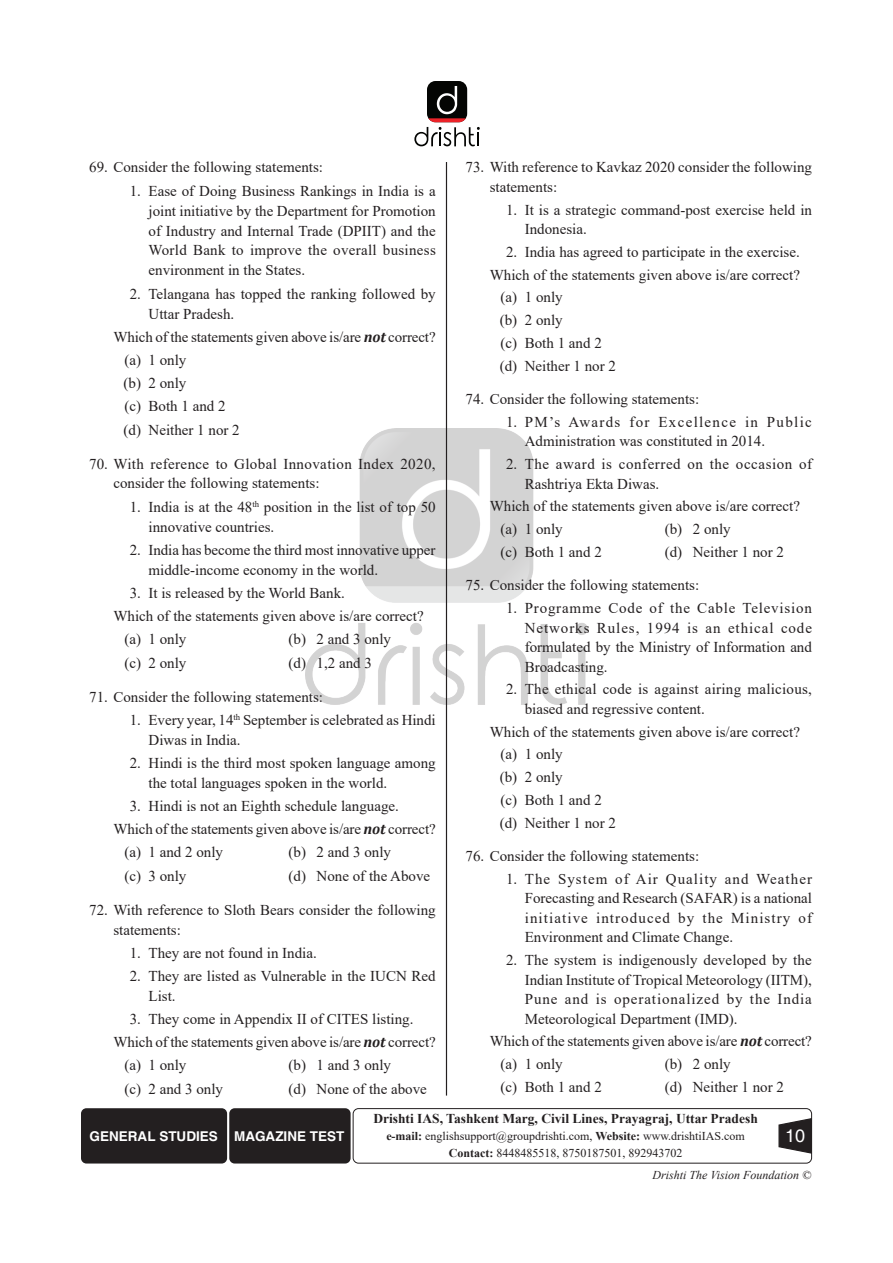
<style>
.page{position:relative;width:893px;height:1263px;background:#fff}
.page>*{position:absolute;margin:0;border:0;box-sizing:border-box;transform-origin:0 0}
.t1{font:18px "Helvetica";color:#fff}
.Options__1__2__3{font:15px/19.5px "Times New Roman";color:#231f20}
.Indent{font:15px "Times New Roman";letter-spacing:-.005em;color:#231f20}
.Options__1__2__3-2{font:15px/20px "Times New Roman";letter-spacing:.025em;color:#231f20}
.Options__1__2__3-3{font:15px/19.5px "Times New Roman";letter-spacing:.02em;color:#231f20}
.Options__1__2__3-4{font:15px/19.5px "Times New Roman";letter-spacing:.035em;color:#231f20}
.t2{font:700 13.5px "Times New Roman";color:#231f20}
.t3{font:700 13.5px "Helvetica";color:#fff}
.t4{font:12px/16.4px "Times New Roman";color:#231f20;text-align:center}
.t5{font:italic 12px "Times New Roman";color:#231f20}
.s1{font-family:"Cambria";font-weight:700;font-style:italic}
.s2{font-weight:700}
</style>
<div class="page">
<img style="left:305px;top:429px;width:283px;height:275px">
<hr style="left:446px;top:162px;width:1px;height:933px;background:#231f20">
<div style="left:81px;top:1108px;width:146px;height:55px;background:#231f20;border-radius:5px"></div>
<div style="left:229px;top:1108px;width:122px;height:55px;background:#231f20;border-radius:5px"></div>
<div style="left:353px;top:1108px;width:459px;height:55px;border:1px solid #231f20;border-radius:5px"></div>
<svg style="left:778px;top:1117px;width:35px;height:37px"></svg>
<div style="left:427px;top:81px;width:40px;height:41px;background:#040503;border-radius:9px"></div>
<svg style="left:414px;top:86px;width:66px;height:60px"></svg>
<p class="Options__1__2__3" style="left:89px;top:157px;width:235px">69. Consider the following statements:</p>
<p class="Options__1__2__3" style="left:148px;top:180px;width:289px;line-height:20px;text-align:justify;text-indent:-19px">1. Ease of Doing Business Rankings in India is a joint initiative by the Department for Promotion of Industry and Internal Trade (DPIIT) and the World Bank to improve the overall business environment in the States.</p>
<p class="Options__1__2__3" style="left:148px;top:283px;width:289px;line-height:20px;text-indent:-19px">2. Telangana has topped the ranking followed by<br>Uttar Pradesh.</p>
<p class="Indent" style="left:113px;top:326px;width:324px">Which of the statements given above is/are <span class="s1">not</span> correct?</p>
<p class="Options__1__2__3" style="left:124px;top:350px;width:64px">(a) 1 only</p>
<p class="Options__1__2__3" style="left:124px;top:373px;width:64px">(b) 2 only</p>
<p class="Options__1__2__3" style="left:124px;top:396px;width:103px">(c) Both 1 and 2</p>
<p class="Options__1__2__3" style="left:124px;top:419px;width:118px">(d) Neither 1 nor 2</p>
<p class="Options__1__2__3-2" style="left:113px;top:453px;width:324px;text-indent:-24px">70. With reference to Global Innovation Index 2020, consider the following statements:</p>
<p class="Options__1__2__3" style="left:148px;top:496px;width:289px;line-height:20px;text-indent:-19px">1. India is at the 48<sup>th</sup> position in the list of top 50 innovative countries.</p>
<p class="Options__1__2__3" style="left:148px;top:539px;width:289px;line-height:20px;text-indent:-19px">2. India has become the third most innovative upper middle-income economy in the world.</p>
<p class="Options__1__2__3" style="left:130px;top:583px;width:217px">3. It is released by the World Bank.</p>
<p class="Indent" style="left:113px;top:605px;width:312px">Which of the statements given above is/are correct?</p>
<p class="Options__1__2__3" style="left:124px;top:629px;width:64px">(a) 1 only</p>
<p class="Options__1__2__3" style="left:289px;top:629px;width:104px">(b) 2 and 3 only</p>
<p class="Options__1__2__3" style="left:124px;top:652px;width:64px">(c) 2 only</p>
<p class="Options__1__2__3" style="left:289px;top:652px;width:85px">(d) 1,2 and 3</p>
<p class="Options__1__2__3" style="left:89px;top:686px;width:235px">71. Consider the following statements:</p>
<p class="Options__1__2__3" style="left:148px;top:709px;width:289px;line-height:20px;text-indent:-19px">1. Every year, 14<sup>th</sup> September is celebrated as Hindi<br>Diwas in India.</p>
<p class="Options__1__2__3" style="left:148px;top:752px;width:289px;line-height:20px;text-indent:-19px">2. Hindi is the third most spoken language among the total languages spoken in the world.</p>
<p class="Options__1__2__3" style="left:130px;top:796px;width:271px">3. Hindi is not an Eighth schedule language.</p>
<p class="Indent" style="left:113px;top:819px;width:324px">Which of the statements given above is/are <span class="s1">not</span> correct?</p>
<p class="Options__1__2__3" style="left:124px;top:842px;width:100px">(a) 1 and 2 only</p>
<p class="Options__1__2__3" style="left:289px;top:842px;width:104px">(b) 2 and 3 only</p>
<p class="Options__1__2__3" style="left:124px;top:865px;width:64px">(c) 3 only</p>
<p class="Options__1__2__3" style="left:289px;top:865px;width:143px">(d) None of the Above</p>
<p class="Options__1__2__3" style="left:113px;top:899px;width:324px;line-height:20px;text-indent:-24px">72. With reference to Sloth Bears consider the following statements:</p>
<p class="Options__1__2__3" style="left:130px;top:942px;width:189px">1. They are not found in India.</p>
<p class="Options__1__2__3" style="left:148px;top:965px;width:289px;line-height:20px;text-indent:-19px">2. They are listed as Vulnerable in the IUCN Red<br>List.</p>
<p class="Options__1__2__3" style="left:130px;top:1009px;width:285px">3. They come in Appendix II of CITES listing.</p>
<p class="Indent" style="left:113px;top:1032px;width:324px">Which of the statements given above is/are <span class="s1">not</span> correct?</p>
<p class="Options__1__2__3" style="left:124px;top:1055px;width:64px">(a) 1 only</p>
<p class="Options__1__2__3" style="left:289px;top:1055px;width:104px">(b) 1 and 3 only</p>
<p class="Options__1__2__3" style="left:124px;top:1078px;width:100px">(c) 2 and 3 only</p>
<p class="Options__1__2__3" style="left:289px;top:1078px;width:140px">(d) None of the above</p>
<p class="Options__1__2__3" style="left:490px;top:157px;width:324px;text-indent:-24px">73. With reference to Kavkaz 2020 consider the following statements:</p>
<p class="Options__1__2__3" style="left:525px;top:199px;width:289px;text-indent:-19px">1. It is a strategic command-post exercise held in<br>Indonesia.</p>
<p class="Options__1__2__3" style="left:506px;top:242px;width:295px">2. India has agreed to participate in the exercise.</p>
<p class="Indent" style="left:490px;top:264px;width:312px">Which of the statements given above is/are correct?</p>
<p class="Options__1__2__3" style="left:501px;top:287px;width:64px">(a) 1 only</p>
<p class="Options__1__2__3" style="left:500px;top:310px;width:64px">(b) 2 only</p>
<p class="Options__1__2__3" style="left:501px;top:333px;width:103px">(c) Both 1 and 2</p>
<p class="Options__1__2__3" style="left:500px;top:355px;width:118px">(d) Neither 1 nor 2</p>
<p class="Options__1__2__3" style="left:466px;top:389px;width:235px">74. Consider the following statements:</p>
<p class="Options__1__2__3" style="left:525px;top:412px;width:289px;text-indent:-19px">1. PM’s Awards for Excellence in Public<br>Administration was constituted in 2014.</p>
<p class="Options__1__2__3-4" style="left:525px;top:454px;width:289px;text-indent:-19px">2. The award is conferred on the occasion of<br>Rashtriya Ekta Diwas.</p>
<p class="Indent" style="left:490px;top:496px;width:312px">Which of the statements given above is/are correct?</p>
<p class="Options__1__2__3" style="left:501px;top:519px;width:64px">(a) 1 only</p>
<p class="Options__1__2__3" style="left:665px;top:519px;width:67px">(b) 2 only</p>
<p class="Options__1__2__3" style="left:501px;top:542px;width:103px">(c) Both 1 and 2</p>
<p class="Options__1__2__3" style="left:665px;top:542px;width:121px">(d) Neither 1 nor 2</p>
<p class="Options__1__2__3" style="left:466px;top:575px;width:235px">75. Consider the following statements:</p>
<p class="Options__1__2__3" style="left:525px;top:598px;width:289px;text-align:justify;text-indent:-19px">1. Programme Code of the Cable Television Networks Rules, 1994 is an ethical code formulated by the Ministry of Information and Broadcasting.</p>
<p class="Options__1__2__3-3" style="left:525px;top:679px;width:289px;text-indent:-19px">2. The ethical code is against airing malicious, biased and regressive content.</p>
<p class="Indent" style="left:490px;top:721px;width:312px">Which of the statements given above is/are correct?</p>
<p class="Options__1__2__3" style="left:501px;top:744px;width:64px">(a) 1 only</p>
<p class="Options__1__2__3" style="left:500px;top:767px;width:64px">(b) 2 only</p>
<p class="Options__1__2__3" style="left:501px;top:790px;width:103px">(c) Both 1 and 2</p>
<p class="Options__1__2__3" style="left:500px;top:812px;width:118px">(d) Neither 1 nor 2</p>
<p class="Options__1__2__3" style="left:466px;top:846px;width:235px">76. Consider the following statements:</p>
<p class="Options__1__2__3" style="left:525px;top:869px;width:289px;text-align:justify;text-indent:-19px">1. The System of Air Quality and Weather Forecasting and Research (SAFAR) is a national initiative introduced by the Ministry of Environment and Climate Change.</p>
<p class="Options__1__2__3" style="left:525px;top:950px;width:289px;text-align:justify;text-indent:-19px">2. The system is indigenously developed by the Indian Institute of Tropical Meteorology (IITM), Pune and is operationalized by the India Meteorological Department (IMD).</p>
<p class="Indent" style="left:490px;top:1031px;width:324px">Which of the statements given above is/are <span class="s1">not</span> correct?</p>
<p class="Options__1__2__3" style="left:501px;top:1054px;width:64px">(a) 1 only</p>
<p class="Options__1__2__3" style="left:665px;top:1054px;width:67px">(b) 2 only</p>
<p class="Options__1__2__3" style="left:501px;top:1077px;width:103px">(c) Both 1 and 2</p>
<p class="Options__1__2__3" style="left:665px;top:1077px;width:121px">(d) Neither 1 nor 2</p>
<p class="t3" style="left:90px;top:1128px;width:256px">GENERAL STUDIES MAGAZINE TEST</p>
<p class="t2" style="left:373px;top:1108px;width:386px">Drishti IAS, Tashkent Marg, Civil Lines, Prayagraj, Uttar Pradesh</p>
<p class="t4" style="left:386px;top:1128px;width:360px"><span class="s2">e-mail:</span> englishsupport@groupdrishti.com, <span class="s2">Website:</span> www.drishtiIAS.com<br><span class="s2">Contact:</span> 8448485518, 8750187501, 892943702</p>
<p class="t1" style="left:785px;top:1125px;width:22px">10</p>
<p class="t5" style="left:652px;top:1167px;width:160px">Drishti The Vision Foundation ©</p>
</div>
